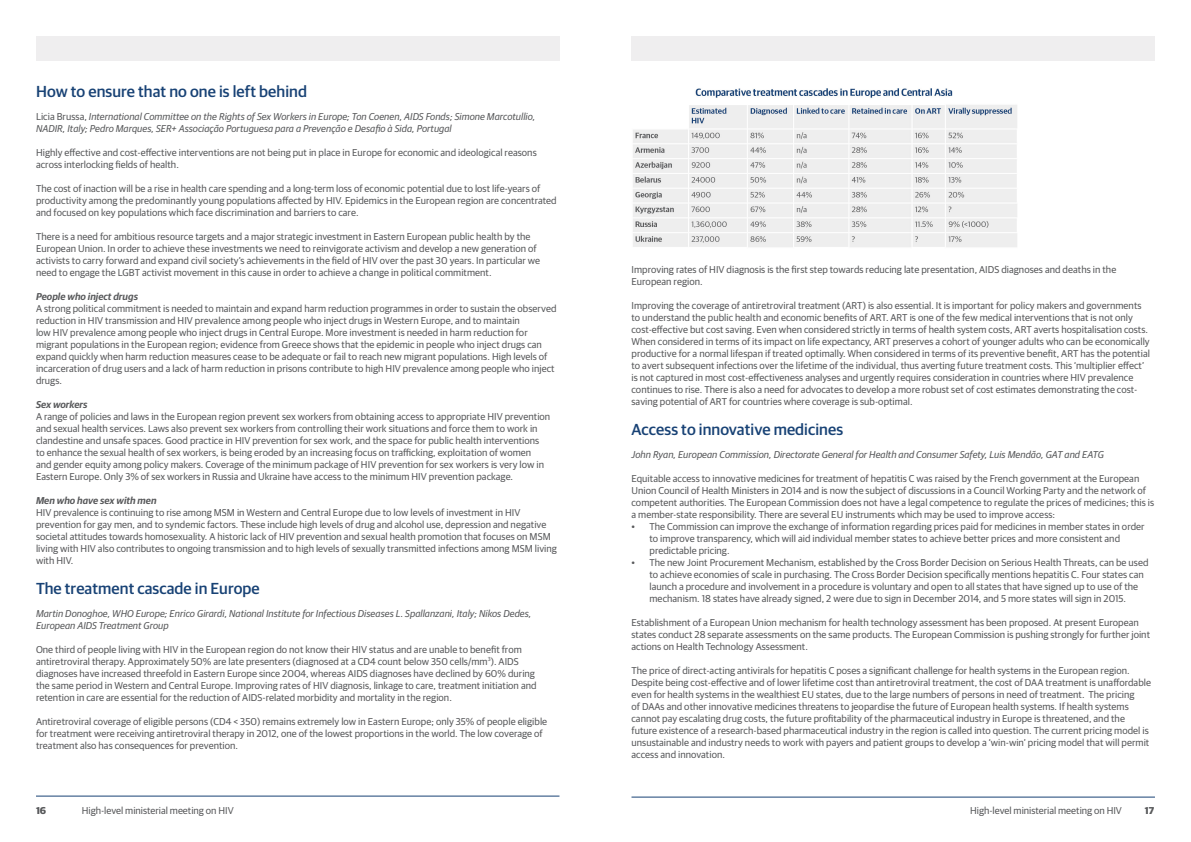
<style>
.page{position:relative;width:1191px;height:842px;background:#fff}
.page>*{position:absolute;margin:0;border:0;box-sizing:border-box;transform-origin:0 0}
.t1{font:500 16px "Guardian Sans";letter-spacing:.005em;color:#184275}
.t2{font:10px/12px "Guardian Sans";letter-spacing:.005em;color:#58595b}
.t3{font:italic 10px/12px "Guardian Sans";letter-spacing:.005em;color:#58595b}
.t4{font:italic 600 10px "Guardian Sans";letter-spacing:.005em;color:#58595b}
.t5{font:700 10px "Guardian Sans";color:#58595b}
.s1{font-style:normal}
</style>
<div class="page">
<div style="left:36px;top:36px;width:523px;height:24px;background:#efeeef"></div>
<div style="left:631px;top:36px;width:524px;height:24px;background:#efeeef"></div>
<hr style="left:36px;top:796px;width:523px;height:1px;background:#184275">
<hr style="left:631px;top:797px;width:524px;height:1px;background:#184275">
<img style="left:633px;top:88px;width:384px;height:159px">
<h1 class="t1" style="left:36px;top:79px;width:272px">How to ensure that no one is left behind</h1>
<p class="t3" style="left:36px;top:109px;width:501px"><span class="s1">Licia Brussa,</span> International Committee on the Rights of Sex Workers in Europe; Ton Coenen, AIDS Fonds; Simone Marcotullio,<br>NADIR, Italy; Pedro Marques, SER+ Associação Portuguesa para a Prevenção e Desafio à Sida, Portugal</p>
<p class="t2" style="left:36px;top:145px;width:502px">Highly effective and cost-effective interventions are not being put in place in Europe for economic and ideological reasons across interlocking fields of health.</p>
<p class="t2" style="left:36px;top:181px;width:522px">The cost of inaction will be a rise in health care spending and a long-term loss of economic potential due to lost life-years of productivity among the predominantly young populations affected by HIV. Epidemics in the European region are concentrated and focused on key populations which face discrimination and barriers to care.</p>
<p class="t2" style="left:36px;top:229px;width:506px">There is a need for ambitious resource targets and a major strategic investment in Eastern European public health by the European Union. In order to achieve these investments we need to reinvigorate activism and develop a new generation of activists to carry forward and expand civil society’s achievements in the field of HIV over the past 30 years. In particular we need to engage the LGBT activist movement in this cause in order to achieve a change in political commitment.</p>
<p class="t4" style="left:36px;top:289px;width:103px">People who inject drugs</p>
<p class="t2" style="left:36px;top:301px;width:522px">A strong political commitment is needed to maintain and expand harm reduction programmes in order to sustain the observed reduction in HIV transmission and HIV prevalence among people who inject drugs in Western Europe, and to maintain<br>low HIV prevalence among people who inject drugs in Central Europe. More investment is needed in harm reduction for migrant populations in the European region; evidence from Greece shows that the epidemic in people who inject drugs can expand quickly when harm reduction measures cease to be adequate or fail to reach new migrant populations. High levels of incarceration of drug users and a lack of harm reduction in prisons contribute to high HIV prevalence among people who inject drugs.</p>
<p class="t4" style="left:36px;top:397px;width:53px">Sex workers</p>
<p class="t2" style="left:36px;top:409px;width:516px">A range of policies and laws in the European region prevent sex workers from obtaining access to appropriate HIV prevention and sexual health services. Laws also prevent sex workers from controlling their work situations and force them to work in clandestine and unsafe spaces. Good practice in HIV prevention for sex work, and the space for public health interventions to enhance the sexual health of sex workers, is being eroded by an increasing focus on trafficking, exploitation of women<br>and gender equity among policy makers. Coverage of the minimum package of HIV prevention for sex workers is very low in Eastern Europe. Only 3% of sex workers in Russia and Ukraine have access to the minimum HIV prevention package.</p>
<p class="t4" style="left:36px;top:493px;width:122px">Men who have sex with men</p>
<p class="t2" style="left:36px;top:505px;width:522px">HIV prevalence is continuing to rise among MSM in Western and Central Europe due to low levels of investment in HIV prevention for gay men, and to syndemic factors. These include high levels of drug and alcohol use, depression and negative societal attitudes towards homosexuality. A historic lack of HIV prevention and sexual health promotion that focuses on MSM living with HIV also contributes to ongoing transmission and to high levels of sexually transmitted infections among MSM living with HIV.</p>
<h1 class="t1" style="left:36px;top:576px;width:225px">The treatment cascade in Europe</h1>
<p class="t3" style="left:36px;top:606px;width:497px">Martin Donoghoe, WHO Europe; Enrico Girardi, National Institute for Infectious Diseases L. Spallanzani, Italy; Nikos Dedes,<br>European AIDS Treatment Group</p>
<p class="t2" style="left:36px;top:642px;width:502px">One third of people living with HIV in the European region do not know their HIV status and are unable to benefit from antiretroviral therapy. Approximately 50% are late presenters (diagnosed at a CD4 count below 350 cells/mm<sup>3</sup>). AIDS diagnoses have increased threefold in Eastern Europe since 2004, whereas AIDS diagnoses have declined by 60% during the same period in Western and Central Europe. Improving rates of HIV diagnosis, linkage to care, treatment initiation and retention in care are essential for the reduction of AIDS-related morbidity and mortality in the region.</p>
<p class="t2" style="left:36px;top:714px;width:513px">Antiretroviral coverage of eligible persons (CD4 &lt; 350) remains extremely low in Eastern Europe; only 35% of people eligible for treatment were receiving antiretroviral therapy in 2012, one of the lowest proportions in the world. The low coverage of treatment also has consequences for prevention.</p>
<p class="t2" style="left:631px;top:263px;width:486px">Improving rates of HIV diagnosis is the first step towards reducing late presentation, AIDS diagnoses and deaths in the<br>European region.</p>
<p class="t2" style="left:631px;top:299px;width:520px">Improving the coverage of antiretroviral treatment (ART) is also essential. It is important for policy makers and governments to understand the public health and economic benefits of ART. ART is one of the few medical interventions that is not only cost-effective but cost saving. Even when considered strictly in terms of health system costs, ART averts hospitalisation costs.<br>When considered in terms of its impact on life expectancy, ART preserves a cohort of younger adults who can be economically productive for a normal lifespan if treated optimally. When considered in terms of its preventive benefit, ART has the potential to avert subsequent infections over the lifetime of the individual, thus averting future treatment costs. This ‘multiplier effect’ is not captured in most cost-effectiveness analyses and urgently requires consideration in countries where HIV prevalence continues to rise. There is also a need for advocates to develop a more robust set of cost estimates demonstrating the cost&shy;saving potential of ART for countries where coverage is sub-optimal.</p>
<h1 class="t1" style="left:631px;top:418px;width:213px">Access to innovative medicines</h1>
<p class="t3" style="left:631px;top:448px;width:474px">John Ryan, European Commission, Directorate General for Health and Consumer Safety, Luis Mendão, GAT and EATG</p>
<p class="t2" style="left:631px;top:472px;width:524px">Equitable access to innovative medicines for treatment of hepatitis C was raised by the French government at the European Union Council of Health Ministers in 2014 and is now the subject of discussions in a Council Working Party and the network of competent authorities. The European Commission does not have a legal competence to regulate the prices of medicines; this is a member-state responsibility. There are several EU instruments which may be used to improve access:</p>
<p class="t2" style="left:649px;top:520px;width:496px;text-indent:-18px">• The Commission can improve the exchange of information regarding prices paid for medicines in member states in order to improve transparency, which will aid individual member states to achieve better prices and more consistent and predictable pricing.</p>
<p class="t2" style="left:649px;top:556px;width:500px;text-indent:-18px">• The new Joint Procurement Mechanism, established by the Cross Border Decision on Serious Health Threats, can be used to achieve economies of scale in purchasing. The Cross Border Decision specifically mentions hepatitis C. Four states can launch a procedure and involvement in a procedure is voluntary and open to all states that have signed up to use of the mechanism. 18 states have already signed, 2 were due to sign in December 2014, and 5 more states will sign in 2015.</p>
<p class="t2" style="left:631px;top:616px;width:520px">Establishment of a European Union mechanism for health technology assessment has been proposed. At present European states conduct 28 separate assessments on the same products. The European Commission is pushing strongly for further joint actions on Health Technology Assessment.</p>
<p class="t2" style="left:631px;top:664px;width:521px">The price of direct-acting antivirals for hepatitis C poses a significant challenge for health systems in the European region.<br>Despite being cost-effective and of lower lifetime cost than antiretroviral treatment, the cost of DAA treatment is unaffordable even for health systems in the wealthiest EU states, due to the large numbers of persons in need of treatment. The pricing<br>of DAAs and other innovative medicines threatens to jeopardise the future of European health systems. If health systems cannot pay escalating drug costs, the future profitability of the pharmaceutical industry in Europe is threatened, and the future existence of a research-based pharmaceutical industry in the region is called into question. The current pricing model is unsustainable and industry needs to work with payers and patient groups to develop a ‘win-win’ pricing model that will permit access and innovation.</p>
<p class="t5" style="left:36px;top:803px;width:12px">16</p>
<p class="t2" style="left:82px;top:804px;width:153px">High-level ministerial meeting on HIV</p>
<p class="t2" style="left:970px;top:804px;width:153px">High-level ministerial meeting on HIV</p>
<p class="t5" style="left:1145px;top:803px;width:11px">17</p>
</div>
